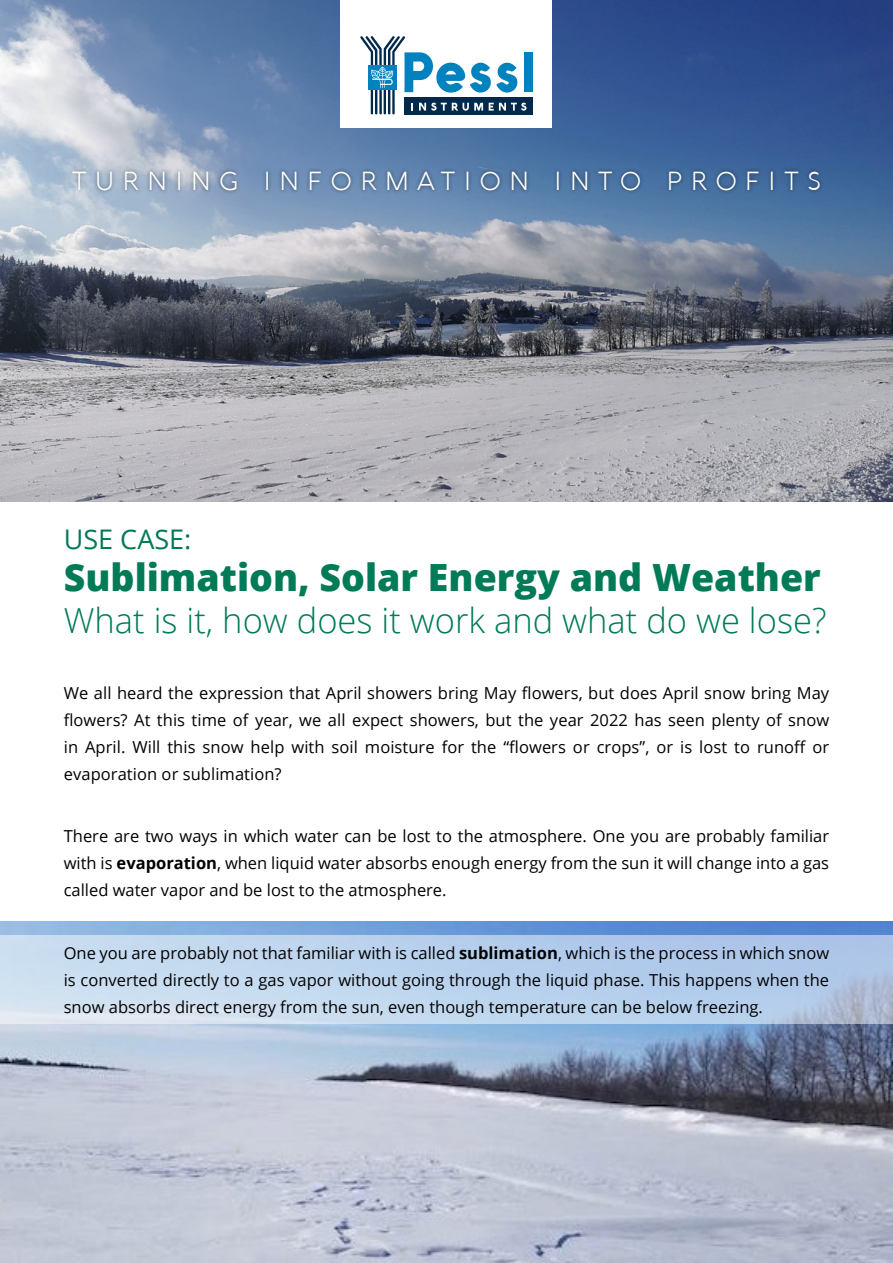
<style>
.page{position:relative;width:893px;height:1263px;background:#fff}
.page>*{position:absolute;margin:0;border:0;box-sizing:border-box;transform-origin:0 0}
.t1{font:800 37.5px "Open Sans";color:#007a57}
.t2{font:300 34.5px "Open Sans";color:#007a57}
.t3{font:27px "Open Sans";color:#007a57}
.t4{font:300 25.5px "Aquawax";letter-spacing:.35em;color:#fff}
.t5{font:16.5px/27px "Open Sans";color:#020203;text-align:justify}
.s1{font-weight:700}
</style>
<div class="page">
<img style="left:0;top:0;width:893px;height:501px">
<img style="left:0;top:921px;width:893px;height:342px">
<div style="left:341px;top:0;width:211px;height:128px;background:#fff"></div>
<div style="left:69px;top:168px;width:755px;height:27px;background:#000;opacity:.5"></div>
<div style="left:404px;top:98px;width:129px;height:17px;background:#00294b"></div>
<div style="left:524px;top:52px;width:9px;height:40px;background:#0082be"></div>
<svg style="left:360px;top:36px;width:166px;height:79px"></svg>
<svg style="left:0;top:935px;width:893px;height:88px"></svg>
<h3 class="t4" style="left:72px;top:166px;width:750px">TURNING INFORMATION INTO PROFITS</h3>
<h3 class="t3" style="left:64px;top:521px;width:129px">USE CASE:</h3>
<h1 class="t1" style="left:64px;top:549px;width:758px">Sublimation, Solar Energy and Weather</h1>
<h2 class="t2" style="left:64px;top:597px;width:764px">What is it, how does it work and what do we lose?</h2>
<p class="t5" style="left:64px;top:679px;width:767px">We all heard the expression that April showers bring May flowers, but does April snow bring May flowers? At this time of year, we all expect showers, but the year 2022 has seen plenty of snow in April. Will this snow help with soil moisture for the “flowers or crops”, or is lost to runoff or evaporation or sublimation?</p>
<p class="t5" style="left:64px;top:822px;width:767px">There are two ways in which water can be lost to the atmosphere. One you are probably familiar with is <span class="s1">evaporation</span>, when liquid water absorbs enough energy from the sun it will change into a gas called water vapor and be lost to the atmosphere.</p>
<p class="t5" style="left:64px;top:939px;width:767px">One you are probably not that familiar with is called <span class="s1">sublimation</span>, which is the process in which snow is converted directly to a gas vapor without going through the liquid phase. This happens when the snow absorbs direct energy from the sun, even though temperature can be below freezing.</p>
</div>
